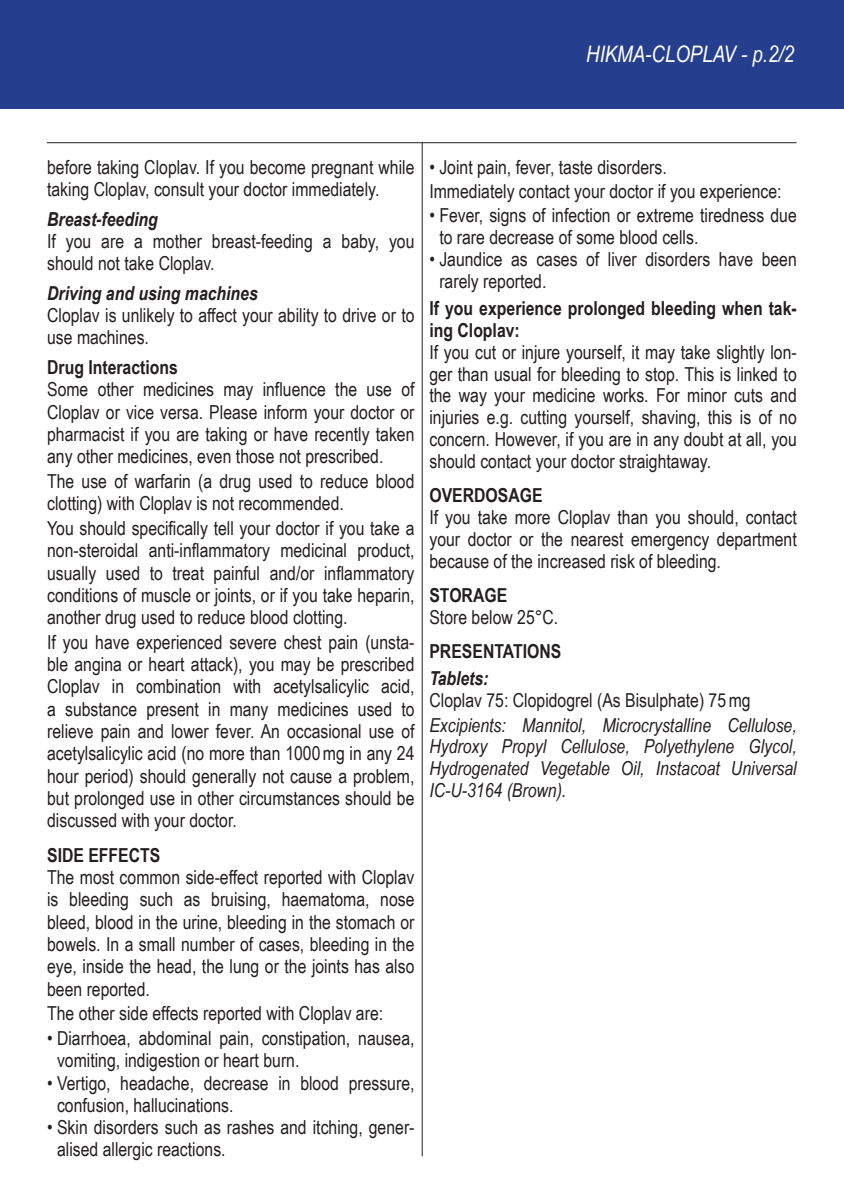
<style>
.page{position:relative;width:844px;height:1191px;background:#fff}
.page>*{position:absolute;margin:0;border:0;box-sizing:border-box;transform-origin:0 0}
.t1{font:italic 22.75px "Arial Narrow";color:#fff}
.t2{font:19.25px/22.2px "Arial Narrow";color:#231f20}
.t3{font:italic 19.25px/21.9px "Arial Narrow";color:#231f20;text-align:justify}
.t4{font:700 19.25px/21.9px "Arial Narrow";color:#231f20}
.t5{font:italic 700 19.25px "Arial Narrow";color:#231f20}
</style>
<div class="page">
<div style="left:0;top:0;width:843px;height:109px;background:#253f8e"></div>
<hr style="left:47px;top:142px;width:749px;height:1px;background:#231f20">
<hr style="left:422px;top:142px;width:1px;height:1014px;background:#231f20">
<p class="t1" style="left:586px;top:39px;width:209px">HIKMA-CLOPLAV - p.2/2</p>
<p class="t2" style="left:47px;top:155px;width:369px">before taking Cloplav. If you become pregnant while taking Cloplav, consult your doctor immediately.</p>
<p class="t5" style="left:47px;top:204px;width:112px">Breast-feeding</p>
<p class="t2" style="left:47px;top:229px;width:369px">If you are a mother breast-feeding a baby, you should not take Cloplav.</p>
<p class="t5" style="left:47px;top:278px;width:212px">Driving and using machines</p>
<p class="t2" style="left:47px;top:303px;width:369px">Cloplav is unlikely to affect your ability to drive or to use machines.</p>
<p class="t4" style="left:47px;top:355px;width:132px">Drug Interactions</p>
<p class="t2" style="left:47px;top:378px;width:369px;text-align:justify">Some other medicines may influence the use of Cloplav or vice versa. Please inform your doctor or pharmacist if you are taking or have recently taken any other medicines, even those not prescribed.</p>
<p class="t2" style="left:47px;top:469px;width:369px">The use of warfarin (a drug used to reduce blood clotting) with Cloplav is not recommended.</p>
<p class="t2" style="left:47px;top:516px;width:369px;text-align:justify">You should specifically tell your doctor if you take a non-steroidal anti-inflammatory medicinal product, usually used to treat painful and/or inflammatory conditions of muscle or joints, or if you take heparin, another drug used to reduce blood clotting.</p>
<p class="t2" style="left:47px;top:630px;width:369px;text-align:justify">If you have experienced severe chest pain (unsta&shy;ble angina or heart attack), you may be prescribed Cloplav in combination with acetylsalicylic acid, a substance present in many medicines used to relieve pain and lower fever. An occasional use of acetylsalicylic acid (no more than 1000mg in any 24 hour period) should generally not cause a problem, but prolonged use in other circumstances should be discussed with your doctor.</p>
<p class="t4" style="left:47px;top:843px;width:115px">SIDE EFFECTS</p>
<p class="t2" style="left:47px;top:865px;width:369px;text-align:justify">The most common side-effect reported with Cloplav is bleeding such as bruising, haematoma, nose bleed, blood in the urine, bleeding in the stomach or bowels. In a small number of cases, bleeding in the eye, inside the head, the lung or the joints has also been reported.</p>
<p class="t2" style="left:47px;top:1001px;width:337px">The other side effects reported with Cloplav are:</p>
<p class="t2" style="left:57px;top:1026px;width:359px;text-indent:-10px">• Diarrhoea, abdominal pain, constipation, nausea, vomiting, indigestion or heart burn.</p>
<p class="t2" style="left:57px;top:1071px;width:359px;text-indent:-10px">• Vertigo, headache, decrease in blood pressure, confusion, hallucinations.</p>
<p class="t2" style="left:57px;top:1115px;width:359px;text-indent:-10px">• Skin disorders such as rashes and itching, gener&shy;alised allergic reactions.</p>
<p class="t2" style="left:429px;top:154px;width:353px;line-height:24.3px">• Joint pain, fever, taste disorders.<br>Immediately contact your doctor if you experience:</p>
<p class="t2" style="left:439px;top:204px;width:359px;text-indent:-10px">• Fever, signs of infection or extreme tiredness due to rare decrease of some blood cells.</p>
<p class="t2" style="left:439px;top:248px;width:359px;text-indent:-10px">• Jaundice as cases of liver disorders have been rarely reported.</p>
<p class="t4" style="left:429px;top:296px;width:369px">If you experience prolonged bleeding when tak&shy;ing Cloplav:</p>
<p class="t2" style="left:429px;top:340px;width:369px;text-align:justify">If you cut or injure yourself, it may take slightly lon&shy;ger than usual for bleeding to stop. This is linked to the way your medicine works. For minor cuts and injuries e.g. cutting yourself, shaving, this is of no concern. However, if you are in any doubt at all, you should contact your doctor straightaway.</p>
<p class="t4" style="left:429px;top:483px;width:115px">OVERDOSAGE</p>
<p class="t2" style="left:429px;top:506px;width:369px;text-align:justify">If you take more Cloplav than you should, contact your doctor or the nearest emergency department because of the increased risk of bleeding.</p>
<p class="t4" style="left:429px;top:583px;width:79px">STORAGE</p>
<p class="t2" style="left:429px;top:605px;width:130px">Store below 25°C.</p>
<p class="t4" style="left:429px;top:640px;width:133px">PRESENTATIONS</p>
<p class="t5" style="left:429px;top:664px;width:61px">Tablets:</p>
<p class="t2" style="left:429px;top:688px;width:322px">Cloplav 75: Clopidogrel (As Bisulphate) 75mg</p>
<p class="t3" style="left:429px;top:713px;width:369px">Excipients: Mannitol, Microcrystalline Cellulose, Hydroxy Propyl Cellulose, Polyethylene Glycol, Hydrogenated Vegetable Oil, Instacoat Universal IC-U-3164 (Brown).</p>
</div>
